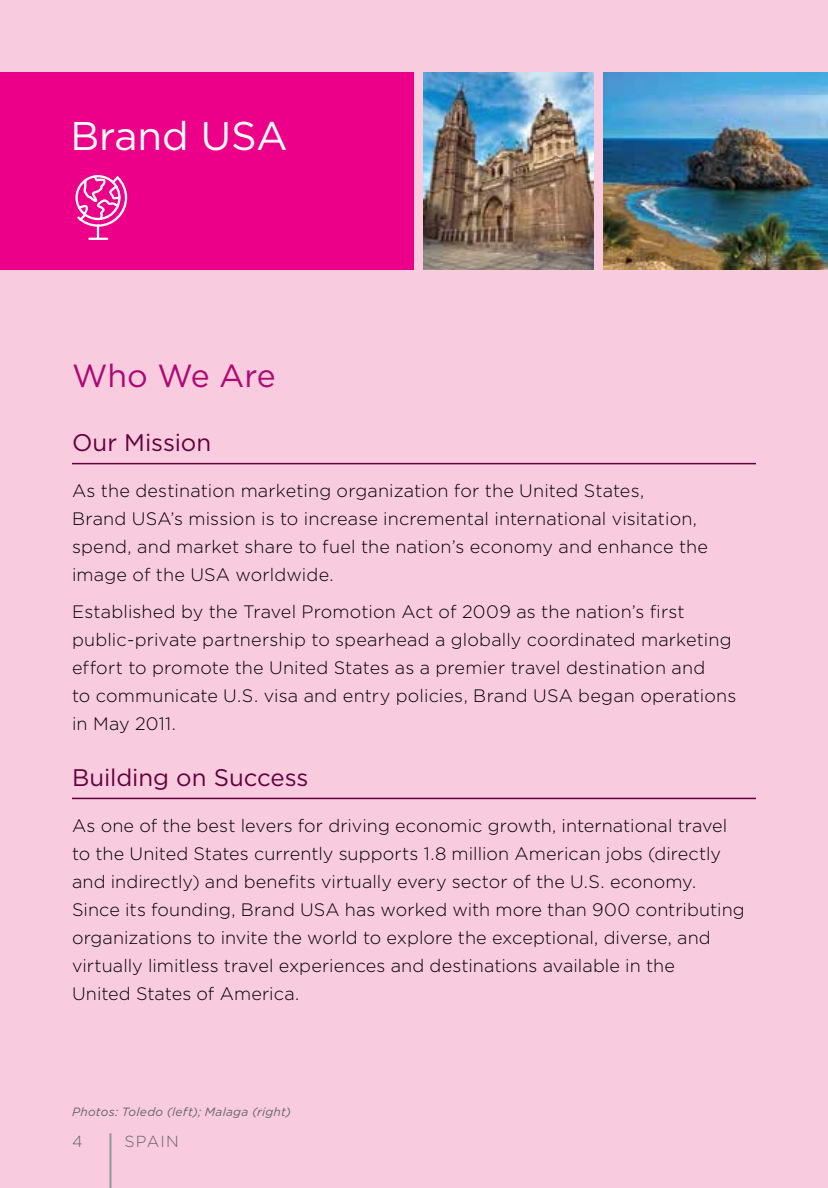
<style>
.page{position:relative;width:828px;height:1188px;background:#f9cbde}
.page>*{position:absolute;margin:0;border:0;box-sizing:border-box;transform-origin:0 0}
.t1{font:40px "Gotham HTF";color:#fff}
.t2{font:32px "Gotham HTF";color:#ad0874}
.t3{font:24px "Gotham HTF";letter-spacing:-.005em;color:#63003d}
.t4{font:300 18px/28px "Gotham HTF";letter-spacing:.005em;color:#000}
.t5{font:300 16px "Gotham HTF";letter-spacing:.07em;color:#636466}
.t6{font:italic 12px "Gotham HTF";letter-spacing:.02em;color:#636466}
</style>
<div class="page">
<hr style="left:109px;top:1133px;width:2px;height:55px;background:#939598">
<div style="left:0;top:72px;width:414px;height:198px;background:#ec0089"></div>
<hr style="left:72px;top:463px;width:684px;height:1px;background:#63003d">
<hr style="left:72px;top:798px;width:684px;height:1px;background:#63003d">
<svg style="left:75px;top:175px;width:52px;height:65px"></svg>
<img style="left:423px;top:72px;width:171px;height:198px">
<img style="left:603px;top:72px;width:225px;height:198px">
<h1 class="t1" style="left:70px;top:114px;width:219px">Brand USA</h1>
<h2 class="t2" style="left:72px;top:358px;width:205px">Who We Are</h2>
<h3 class="t3" style="left:72px;top:430px;width:141px">Our Mission</h3>
<p class="t4" style="left:72px;top:477px;width:638px">As the destination marketing organization for the United States,<br>Brand USA’s mission is to increase incremental international visitation, spend, and market share to fuel the nation’s economy and enhance the image of the USA worldwide.</p>
<p class="t4" style="left:72px;top:598px;width:666px">Established by the Travel Promotion Act of 2009 as the nation’s first public-private partnership to spearhead a globally coordinated marketing effort to promote the United States as a premier travel destination and<br>to communicate U.S. visa and entry policies, Brand USA began operations in May 2011.</p>
<h3 class="t3" style="left:72px;top:764px;width:238px">Building on Success</h3>
<p class="t4" style="left:72px;top:812px;width:674px">As one of the best levers for driving economic growth, international travel to the United States currently supports 1.8 million American jobs (directly and indirectly) and benefits virtually every sector of the U.S. economy.<br>Since its founding, Brand USA has worked with more than 900 contributing organizations to invite the world to explore the exceptional, diverse, and virtually limitless travel experiences and destinations available in the<br>United States of America.</p>
<p class="t6" style="left:72px;top:1105px;width:221px">Photos: Toledo (left); Malaga (right)</p>
<p class="t5" style="left:72px;top:1132px;width:12px">4</p>
<p class="t5" style="left:124px;top:1132px;width:56px">SPAIN</p>
</div>
